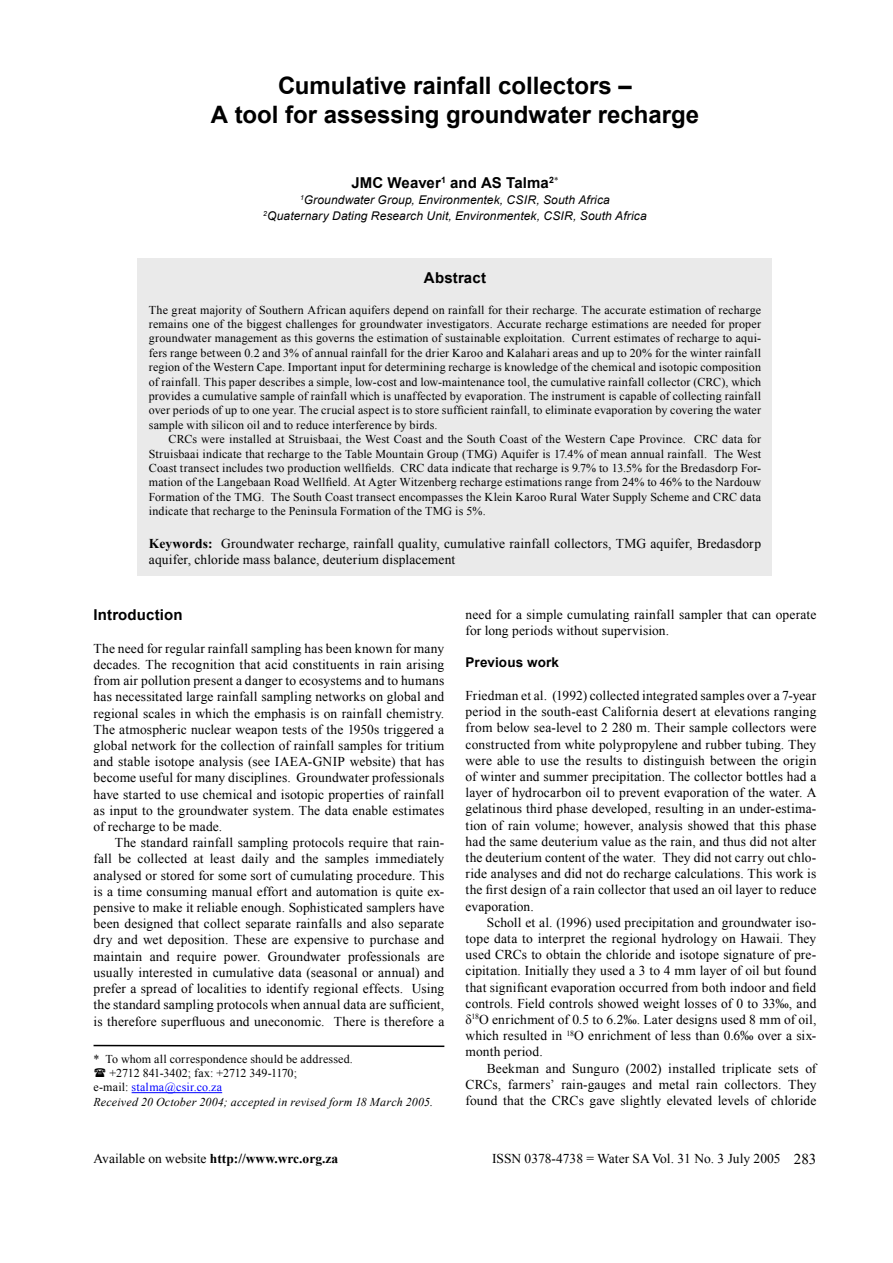
<style>
.page{position:relative;width:893px;height:1263px;background:#fff}
.page>*{position:absolute;margin:0;border:0;box-sizing:border-box;transform-origin:0 0}
.Headline{font:700 24px "Arial";color:#000}
.Author{font:700 15px "Arial";letter-spacing:.01em;color:#000}
.Subhead_1{font:700 15px "Arial";letter-spacing:.01em;color:#000}
.t1{font:15px "Times New Roman";color:#000}
.Body_Text{font:13.5px/16.2px "Times New Roman";letter-spacing:.01em;color:#000;text-align:justify}
.Keywords{font:13.5px/16.2px "Times New Roman";letter-spacing:.01em;color:#000}
.t2{font:700 13.5px "Times New Roman";color:#000}
.Subhead_2{font:700 13.5px "Arial";letter-spacing:.01em;color:#000}
.Abstract{font:12px/14.4px "Times New Roman";letter-spacing:.015em;color:#000;text-align:justify}
.Address{font:italic 12px "Arial";letter-spacing:.01em;color:#000}
.Body_text_2{font:12px "Times New Roman";letter-spacing:.01em;color:#000}
.Body_text_2-2{font:italic 12px "Times New Roman";letter-spacing:.015em;color:#000}
.Body_text_2-3{font:12px "Times New Roman";letter-spacing:.02em;color:#00f}
.s1{font-weight:700}
.s2{color:#000}
.s3{font-weight:400}
</style>
<div class="page">
<div style="left:137px;top:258px;width:635px;height:318px;background:#eaeaea"></div>
<hr style="left:132px;top:1092px;width:90px;height:1px;background:#00f">
<svg style="left:93px;top:1044px;width:352px;height:4px"></svg>
<p class="Headline" style="left:278px;top:70px;width:355px">Cumulative rainfall collectors –</p>
<p class="Headline" style="left:211px;top:99px;width:490px">A tool for assessing groundwater recharge</p>
<p class="Author" style="left:351px;top:172px;width:209px">JMC Weaver<sup>1</sup> and AS Talma<sup>2</sup><sup>*</sup></p>
<p class="Address" style="left:300px;top:192px;width:311px"><sup>1</sup>Groundwater Group, Environmentek, CSIR, South Africa</p>
<p class="Address" style="left:263px;top:208px;width:385px"><sup>2</sup>Quaternary Dating Research Unit, Environmentek, CSIR, South Africa</p>
<p class="Author" style="left:424px;top:268px;width:64px">Abstract</p>
<p class="Abstract" style="left:149px;top:302px;width:614px">The great majority of Southern African aquifers depend on rainfall for their recharge. The accurate estimation of recharge remains one of the biggest challenges for groundwater investigators. Accurate recharge estimations are needed for proper groundwater management as this governs the estimation of sustainable exploitation. Current estimates of recharge to aqui&shy;fers range between 0.2 and 3% of annual rainfall for the drier Karoo and Kalahari areas and up to 20% for the winter rainfall region of the Western Cape. Important input for determining recharge is knowledge of the chemical and isotopic composition of rainfall. This paper describes a simple, low-cost and low-maintenance tool, the cumulative rainfall collector (CRC), which provides a cumulative sample of rainfall which is unaffected by evaporation. The instrument is capable of collecting rainfall over periods of up to one year. The crucial aspect is to store sufficient rainfall, to eliminate evaporation by covering the water sample with silicon oil and to reduce interference by birds.</p>
<p class="Abstract" style="left:149px;top:432px;width:614px;text-indent:20px">CRCs were installed at Struisbaai, the West Coast and the South Coast of the Western Cape Province. CRC data for Struisbaai indicate that recharge to the Table Mountain Group (TMG) Aquifer is 17.4% of mean annual rainfall. The West Coast transect includes two production wellfields. CRC data indicate that recharge is 9.7% to 13.5% for the Bredasdorp For&shy;mation of the Langebaan Road Wellfield. At Agter Witzenberg recharge estimations range from 24% to 46% to the Nardouw Formation of the TMG. The South Coast transect encompasses the Klein Karoo Rural Water Supply Scheme and CRC data indicate that recharge to the Peninsula Formation of the TMG is 5%.</p>
<p class="Keywords" style="left:149px;top:535px;width:614px"><span class="s1">Keywords:</span> Groundwater recharge, rainfall quality, cumulative rainfall collectors, TMG aquifer, Bredasdorp aquifer, chloride mass balance, deuterium displacement</p>
<p class="Subhead_1" style="left:94px;top:605px;width:91px">Introduction</p>
<p class="Body_Text" style="left:94px;top:640px;width:352px">The need for regular rainfall sampling has been known for many decades. The recognition that acid constituents in rain arising from air pollution present a danger to ecosystems and to humans has necessitated large rainfall sampling networks on global and regional scales in which the emphasis is on rainfall chemistry.<br>The atmospheric nuclear weapon tests of the 1950s triggered a global network for the collection of rainfall samples for tritium and stable isotope analysis (see IAEA-GNIP website) that has become useful for many disciplines. Groundwater professionals have started to use chemical and isotopic properties of rainfall as input to the groundwater system. The data enable estimates of recharge to be made.</p>
<p class="Body_Text" style="left:94px;top:834px;width:352px;text-indent:21px">The standard rainfall sampling protocols require that rain&shy;fall be collected at least daily and the samples immediately analysed or stored for some sort of cumulating procedure. This is a time consuming manual effort and automation is quite ex&shy;pensive to make it reliable enough. Sophisticated samplers have been designed that collect separate rainfalls and also separate dry and wet deposition. These are expensive to purchase and maintain and require power. Groundwater professionals are usually interested in cumulative data (seasonal or annual) and prefer a spread of localities to identify regional effects. Using the standard sampling protocols when annual data are sufficient, is therefore superfluous and uneconomic. There is therefore a</p>
<p class="Body_text_2" style="left:94px;top:1050px;width:261px">* To whom all correspondence should be addressed.</p>
<p class="Body_text_2" style="left:110px;top:1065px;width:189px">+2712 841-3402; fax: +2712 349-1170;</p>
<p class="Body_text_2-3" style="left:94px;top:1079px;width:130px"><span class="s2">e-mail:</span> stalma@csir.co.za</p>
<p class="Body_text_2-2" style="left:94px;top:1093px;width:341px">Received 20 October 2004; accepted in revised form 18 March 2005.</p>
<p class="Body_Text" style="left:466px;top:606px;width:352px">need for a simple cumulating rainfall sampler that can operate for long periods without supervision.</p>
<p class="Subhead_2" style="left:466px;top:654px;width:95px">Previous work</p>
<p class="Body_Text" style="left:466px;top:687px;width:352px">Friedman et al. (1992) collected integrated samples over a 7-year period in the south-east California desert at elevations ranging from below sea-level to 2 280 m. Their sample collectors were constructed from white polypropylene and rubber tubing. They were able to use the results to distinguish between the origin of winter and summer precipitation. The collector bottles had a layer of hydrocarbon oil to prevent evaporation of the water. A gelatinous third phase developed, resulting in an under-estima&shy;tion of rain volume; however, analysis showed that this phase had the same deuterium value as the rain, and thus did not alter the deuterium content of the water. They did not carry out chlo&shy;ride analyses and did not do recharge calculations. This work is the first design of a rain collector that used an oil layer to reduce evaporation.</p>
<p class="Body_Text" style="left:466px;top:914px;width:352px;text-indent:21px">Scholl et al. (1996) used precipitation and groundwater iso&shy;tope data to interpret the regional hydrology on Hawaii. They used CRCs to obtain the chloride and isotope signature of pre&shy;cipitation. Initially they used a 3 to 4 mm layer of oil but found that significant evaporation occurred from both indoor and field controls. Field controls showed weight losses of 0 to 33‰, and δ<sup>18</sup>O enrichment of 0.5 to 6.2‰. Later designs used 8 mm of oil, which resulted in <sup>18</sup>O enrichment of less than 0.6‰ over a six&shy;month period.</p>
<p class="Body_Text" style="left:466px;top:1060px;width:352px;text-indent:21px">Beekman and Sunguro (2002) installed triplicate sets of CRCs, farmers’ rain-gauges and metal rain collectors. They found that the CRCs gave slightly elevated levels of chloride</p>
<p class="t2" style="left:94px;top:1149px;width:246px"><span class="s3">Available on website</span> http://www.wrc.org.za</p>
<p class="Body_Text" style="left:492px;top:1150px;width:290px">ISSN 0378-4738 = Water SA Vol. 31 No. 3 July 2005</p>
<p class="t1" style="left:794px;top:1149px;width:24px">283</p>
</div>
